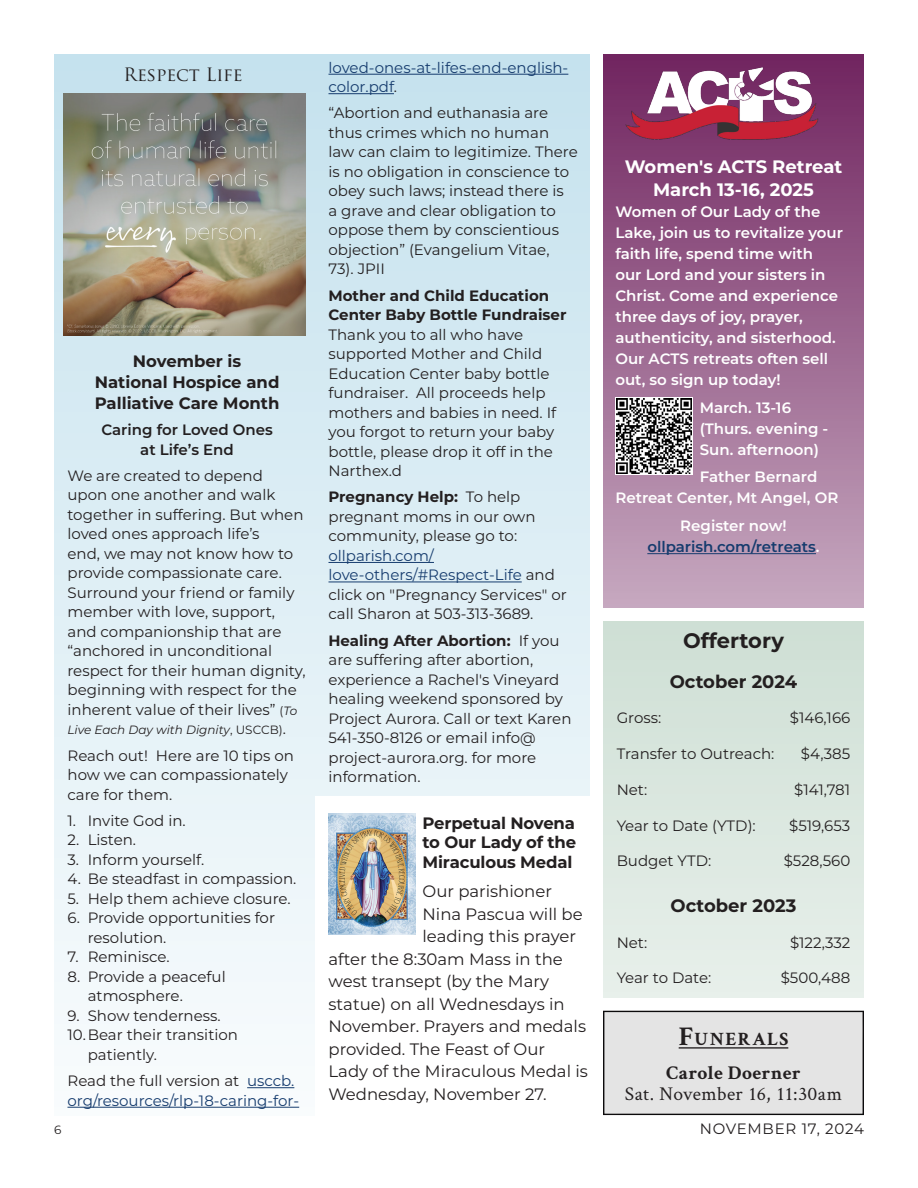
<style>
.page{position:relative;width:918px;height:1188px;background:#fff}
.page>*{position:absolute;margin:0;border:0;box-sizing:border-box;transform-origin:0 0}
.Montserrat_Bold_Header_12pt{font:700 21px "Montserrat";color:#231f20}
.This_Week_-_Events{font:19.5px "Crimson Text";letter-spacing:.02em;color:#231f20}
.This_Week_-_Events-2{font:700 19.5px "Crimson Text";letter-spacing:.015em;color:#231f20}
.Montserrat_Bold_Header_12pt-2{font:700 18.9px "Crimson Text";letter-spacing:.07em;color:#231f20}
.t1{font:700 18px "Montserrat";color:#fff}
.Montserrat_Bold_Header_12pt-3{font:700 18px "Montserrat";color:#231f20}
.t2{font:18px "Trajan Pro";color:#231f20}
.Montserrat_Body_10pt{font:16.5px "Montserrat";color:#231f20}
.Montserrat_Bold_Header_11pt{font:700 16.5px/21px "Montserrat";color:#231f20;text-align:center}
.Montserrat_Bold_Header_12pt-4{font:700 16.5px/19.5px "Montserrat";letter-spacing:-.01em;color:#231f20;text-align:justify}
.Montserrat_Body_10pt-2{font:15px/19.5px "Montserrat";color:#231f20}
.t3{font:600 15px/21px "Montserrat";color:#fff}
.Montserrat_Bold_Header_12pt-5{font:15px "Montserrat";color:#231f20}
.Montserrat_Body_10pt-3{font:15px/19.5px "Montserrat";color:#163c6e}
.Montserrat_Body_10pt-4{font:700 15px/19.5px "Montserrat";color:#231f20}
.t4{font:600 15px/21px "Montserrat";color:#163c6e;text-align:center}
.Montserrat_Body_10pt-5{font:600 15px/19.5px "Montserrat";color:#231f20;text-align:center}
.Montserrat_Body_10pt-6{font:15px "Montserrat";letter-spacing:.05em;color:#231f20}
.Montserrat_Body_10pt-7{font:italic 12px "Montserrat";color:#231f20}
.t5{font:12px "Montserrat";color:#231f20}
.s1{font-size:12px}
.s2{font-style:italic;font-size:12px}
.s3{font-style:normal}
.s4{font-style:normal;font-size:15px}
.s5{color:#231f20}
.s6{font-weight:700}
.s7{color:#163c6e}
.s8{color:#fff}
.s9{font-size:27px}
</style>
<div class="page">
<div style="left:54px;top:54px;width:536px;height:1061px;background:linear-gradient(to bottom,#c5e2ee,#f9fbfd)"></div>
<hr style="left:247px;top:1087px;width:47px;height:1px;background:#163c6e">
<hr style="left:68px;top:1107px;width:231px;height:1px;background:#163c6e">
<hr style="left:328px;top:74px;width:240px;height:1px;background:#163c6e">
<hr style="left:328px;top:93px;width:66px;height:1px;background:#163c6e">
<hr style="left:328px;top:562px;width:106px;height:1px;background:#163c6e">
<hr style="left:328px;top:582px;width:194px;height:1px;background:#163c6e">
<div style="left:315px;top:796px;width:279px;height:332px;background:#fff"></div>
<div style="left:602px;top:1008px;width:265px;height:108px;background:#231f20;opacity:.75"></div>
<div style="left:603px;top:621px;width:261px;height:376px;background:#dbe7df"></div>
<img style="left:328px;top:813px;width:88px;height:121px">
<img style="left:63px;top:93px;width:243px;height:243px">
<div style="left:603px;top:54px;width:261px;height:554px;background:linear-gradient(to bottom,#70245f,#c6a8c0)"></div>
<img style="left:625px;top:67px;width:193px;height:73px">
<hr style="left:647px;top:553px;width:169px;height:1px;background:#163c6e">
<svg style="left:615px;top:397px;width:78px;height:78px"></svg>
<img style="left:617px;top:399px;width:74px;height:74px">
<p class="t2" style="left:124px;top:63px;width:121px">Respect Life</p>
<p class="Montserrat_Bold_Header_11pt" style="left:95px;top:350px;width:186px">November is<br>National Hospice and<br>Palliative Care Month</p>
<p class="Montserrat_Body_10pt-5" style="left:101px;top:419px;width:173px">Caring for Loved Ones at Life’s End</p>
<p class="Montserrat_Body_10pt-2" style="left:68px;top:465px;width:240px">We are created to depend upon one another and walk together in suffering. But when loved ones approach life’s<br>end, we may not know how to provide compassionate care.<br>Surround your friend or family member with love, support, and companionship that are “anchored in unconditional respect for their human dignity, beginning with respect for the inherent value of their lives” <span class="s1">(</span><span class="s2">To</span></p>
<p class="Montserrat_Body_10pt-7" style="left:68px;top:722px;width:220px">Live Each Day with Dignity<span class="s3">, USCCB)</span><span class="s4">.</span></p>
<p class="Montserrat_Body_10pt-2" style="left:68px;top:745px;width:228px">Reach out! Here are 10 tips on how we can compassionately care for them.</p>
<p class="Montserrat_Body_10pt-2" style="left:68px;top:810px;width:120px">1. Invite God in.</p>
<p class="Montserrat_Body_10pt-2" style="left:68px;top:830px;width:70px">2. Listen.</p>
<p class="Montserrat_Body_10pt-2" style="left:68px;top:849px;width:138px">3. Inform yourself.</p>
<p class="Montserrat_Body_10pt-2" style="left:68px;top:869px;width:230px">4. Be steadfast in compassion.</p>
<p class="Montserrat_Body_10pt-2" style="left:68px;top:888px;width:225px">5. Help them achieve closure.</p>
<p class="Montserrat_Body_10pt-2" style="left:88px;top:908px;width:189px;text-indent:-20px">6. Provide opportunities for resolution.</p>
<p class="Montserrat_Body_10pt-2" style="left:68px;top:947px;width:104px">7. Reminisce.</p>
<p class="Montserrat_Body_10pt-2" style="left:88px;top:966px;width:139px;text-indent:-20px">8. Provide a peaceful atmosphere.</p>
<p class="Montserrat_Body_10pt-2" style="left:68px;top:1005px;width:155px">9. Show tenderness.</p>
<p class="Montserrat_Body_10pt-2" style="left:88px;top:1025px;width:152px;text-indent:-20px">10.Bear their transition patiently.</p>
<p class="Montserrat_Body_10pt-3" style="left:68px;top:1071px;width:233px"><span class="s5">Read the full version at</span> usccb. org/resources/rlp-18-caring-for-</p>
<p class="Montserrat_Body_10pt-3" style="left:328px;top:57px;width:241px">loved-ones-at-lifes-end-english&shy;color.pdf<span class="s5">.</span></p>
<p class="Montserrat_Body_10pt-2" style="left:328px;top:103px;width:251px">“Abortion and euthanasia are thus crimes which no human law can claim to legitimize. There is no obligation in conscience to obey such laws; instead there is<br>a grave and clear obligation to oppose them by conscientious objection” (Evangelium Vitae,<br>73). JPII</p>
<p class="Montserrat_Body_10pt-4" style="left:328px;top:285px;width:239px">Mother and Child Education<br>Center Baby Bottle Fundraiser</p>
<p class="Montserrat_Body_10pt-2" style="left:328px;top:324px;width:229px">Thank you to all who have supported Mother and Child<br>Education Center baby bottle fundraiser. All proceeds help mothers and babies in need. If you forgot to return your baby bottle, please drop it off in the<br>Narthex.d</p>
<p class="Montserrat_Body_10pt-2" style="left:328px;top:487px;width:240px"><span class="s6">Pregnancy Help:</span> To help pregnant moms in our own community, please go to: <span class="s7">ollparish.com/ love-others/#Respect-Life</span> and click on "Pregnancy Services" or call Sharon at 503-313-3689.</p>
<p class="Montserrat_Body_10pt-2" style="left:328px;top:630px;width:245px"><span class="s6">Healing After Abortion:</span> If you are suffering after abortion, experience a Rachel's Vineyard healing weekend sponsored by<br>Project Aurora. Call or text Karen<br>541-350-8126 or email info@ project-aurora.org. for more information.</p>
<p class="Montserrat_Bold_Header_12pt-4" style="left:423px;top:813px;width:155px">Perpetual Novena to Our Lady of the Miraculous Medal</p>
<p class="Montserrat_Body_10pt" style="left:423px;top:880px;width:131px">Our parishioner</p>
<p class="Montserrat_Body_10pt" style="left:423px;top:903px;width:162px">Nina Pascua will be</p>
<p class="Montserrat_Body_10pt" style="left:423px;top:925px;width:155px">leading this prayer</p>
<p class="Montserrat_Body_10pt" style="left:329px;top:948px;width:236px">after the 8:30am Mass in the</p>
<p class="Montserrat_Body_10pt" style="left:329px;top:970px;width:222px">west transept (by the Mary</p>
<p class="Montserrat_Body_10pt" style="left:329px;top:993px;width:238px">statue) on all Wednesdays in</p>
<p class="Montserrat_Body_10pt" style="left:329px;top:1015px;width:259px">November. Prayers and medals</p>
<p class="Montserrat_Body_10pt" style="left:329px;top:1038px;width:218px">provided. The Feast of Our</p>
<p class="Montserrat_Body_10pt" style="left:329px;top:1060px;width:261px">Lady of the Miraculous Medal is</p>
<p class="Montserrat_Body_10pt" style="left:329px;top:1083px;width:220px">Wednesday, November 27.</p>
<p class="t1" style="left:625px;top:154px;width:219px">Women's ACTS Retreat</p>
<p class="t1" style="left:653px;top:177px;width:162px">March 13-16, 2025</p>
<p class="t3" style="left:615px;top:200px;width:229px">Women of Our Lady of the<br>Lake, join us to revitalize your faith life, spend time with<br>our Lord and your sisters in<br>Christ. Come and experience three days of joy, prayer, authenticity, and sisterhood.<br>Our ACTS retreats often sell out, so sign up today!</p>
<p class="t3" style="left:700px;top:396px;width:130px">March. 13-16 (Thurs. evening -<br>Sun. afternoon)</p>
<p class="t3" style="left:615px;top:466px;width:224px;text-indent:84px">Father Bernard<br>Retreat Center, Mt Angel, OR</p>
<p class="t4" style="left:647px;top:515px;width:174px"><span class="s8">Register now! </span>ollparish.com/retreats<span class="s8">.</span></p>
<p class="Montserrat_Bold_Header_12pt" style="left:683px;top:625px;width:102px">Offertory</p>
<p class="Montserrat_Bold_Header_12pt-3" style="left:670px;top:668px;width:129px">October 2024</p>
<p class="Montserrat_Bold_Header_12pt-5" style="left:617px;top:708px;width:46px">Gross:</p>
<p class="Montserrat_Bold_Header_12pt-5" style="left:790px;top:708px;width:62px">$146,166</p>
<p class="Montserrat_Bold_Header_12pt-5" style="left:617px;top:743px;width:159px">Transfer to Outreach:</p>
<p class="Montserrat_Bold_Header_12pt-5" style="left:801px;top:743px;width:51px">$4,385</p>
<p class="Montserrat_Bold_Header_12pt-5" style="left:617px;top:779px;width:32px">Net:</p>
<p class="Montserrat_Bold_Header_12pt-5" style="left:794px;top:779px;width:57px">$141,781</p>
<p class="Montserrat_Bold_Header_12pt-5" style="left:617px;top:815px;width:141px">Year to Date (YTD):</p>
<p class="Montserrat_Bold_Header_12pt-5" style="left:789px;top:815px;width:63px">$519,653</p>
<p class="Montserrat_Bold_Header_12pt-5" style="left:617px;top:851px;width:96px">Budget YTD:</p>
<p class="Montserrat_Bold_Header_12pt-5" style="left:784px;top:851px;width:68px">$528,560</p>
<p class="Montserrat_Bold_Header_12pt-3" style="left:671px;top:893px;width:127px">October 2023</p>
<p class="Montserrat_Bold_Header_12pt-5" style="left:617px;top:932px;width:32px">Net:</p>
<p class="Montserrat_Bold_Header_12pt-5" style="left:790px;top:932px;width:62px">$122,332</p>
<p class="Montserrat_Bold_Header_12pt-5" style="left:617px;top:968px;width:96px">Year to Date:</p>
<p class="Montserrat_Bold_Header_12pt-5" style="left:781px;top:968px;width:71px">$500,488</p>
<p class="Montserrat_Bold_Header_12pt-2" style="left:679px;top:1027px;width:111px"><span class="s9">F</span>UNERALS</p>
<p class="This_Week_-_Events-2" style="left:666px;top:1061px;width:136px">Carole Doerner</p>
<p class="This_Week_-_Events" style="left:625px;top:1081px;width:219px">Sat. November 16, 11:30am</p>
<p class="t5" style="left:54px;top:1121px;width:9px">6</p>
<p class="Montserrat_Body_10pt-6" style="left:700px;top:1118px;width:166px">NOVEMBER 17, 2024</p>
</div>
